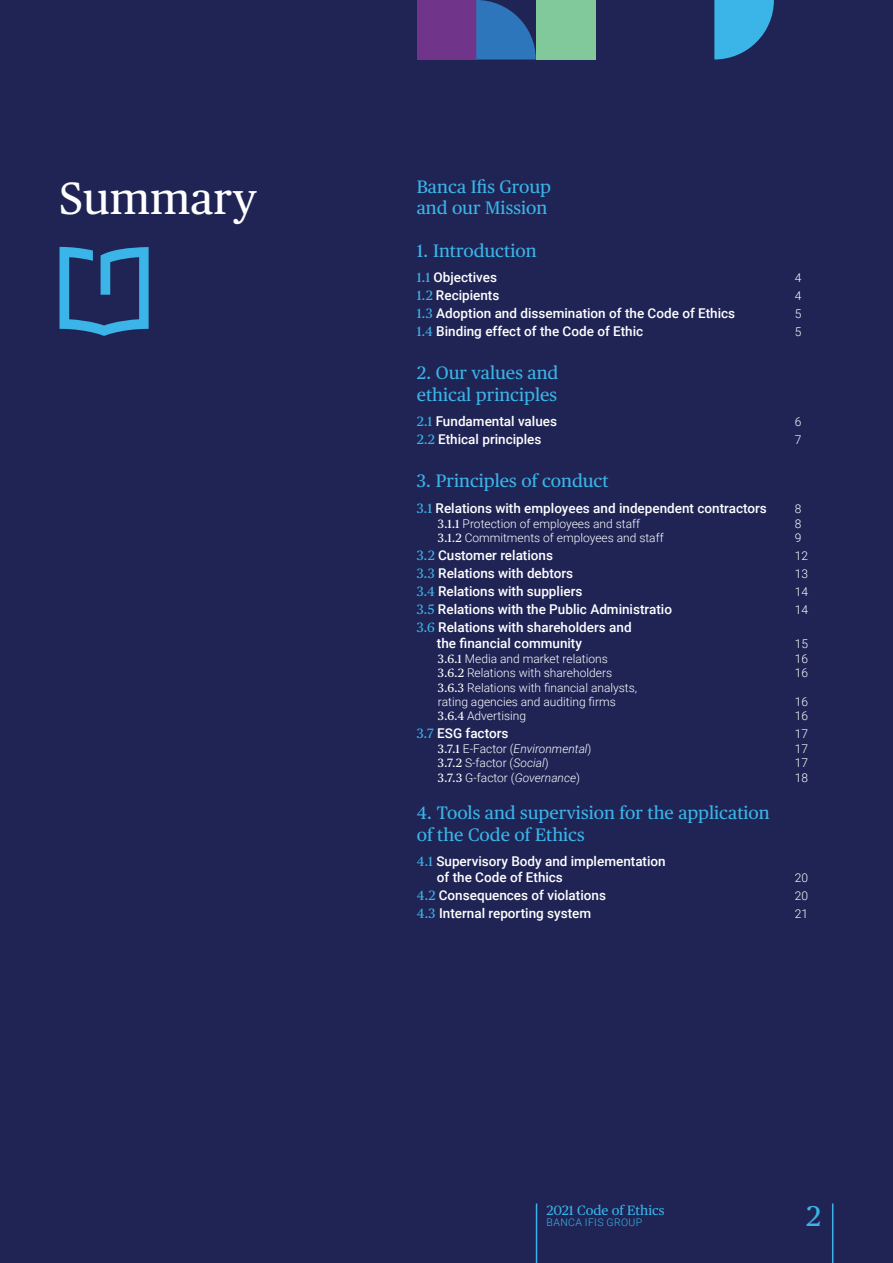
<style>
.page{position:relative;width:893px;height:1263px;background:#1f2455}
.page>*{position:absolute;margin:0;border:0;box-sizing:border-box;transform-origin:0 0}
.t1{font:45px "Publico Text";color:#fff}
.t2{font:28.5px "Publico Text";color:#3bb4e7}
.t3{font:18px/21.6px "Publico Text";color:#3bb4e7}
.t4{font:500 13.5px/16.2px "Roboto";color:#fff}
.t5{font:13.5px "Publico Text";color:#3bb4e7}
.t6{font:300 12px/14.4px "Roboto";color:#fff}
.t7{font:italic 300 12px "Roboto";color:#fff}
.t8{font:300 10.5px "Roboto";letter-spacing:.035em;color:#3bb4e7}
.s1{font-family:"Publico Text";font-weight:400;color:#3bb4e7}
.s2{font-family:"Publico Text";font-weight:400}
.s3{font-family:"Publico Text";font-weight:400;font-style:normal}
.s4{font-style:normal}
.s5{font-style:italic}
</style>
<div class="page">
<hr style="left:832px;top:1203px;width:1px;height:60px;background:#3bb4e7">
<hr style="left:536px;top:1203px;width:1px;height:60px;background:#3bb4e7">
<svg style="left:60px;top:247px;width:89px;height:89px"></svg>
<div style="left:417px;top:0;width:59px;height:60px;background:#70358b"></div>
<div style="left:536px;top:0;width:59px;height:60px;background:#81c99b"></div>
<svg style="left:476px;top:0;width:60px;height:60px"></svg>
<svg style="left:714px;top:0;width:60px;height:59px"></svg>
<h1 class="t1" style="left:60px;top:164px;width:199px">Summary</h1>
<h3 class="t3" style="left:417px;top:174px;width:136px">Banca Ifis Group and our Mission</h3>
<h3 class="t3" style="left:417px;top:239px;width:121px">1. Introduction</h3>
<p class="t4" style="left:417px;top:269px;width:82px"><span class="s1">1.1</span> Objectives</p>
<p class="t6" style="left:795px;top:270px;width:8px">4</p>
<p class="t4" style="left:417px;top:287px;width:84px"><span class="s1">1.2</span> Recipients</p>
<p class="t6" style="left:795px;top:288px;width:8px">4</p>
<p class="t4" style="left:417px;top:305px;width:320px"><span class="s1">1.3</span> Adoption and dissemination of the Code of Ethics</p>
<p class="t6" style="left:795px;top:306px;width:8px">5</p>
<p class="t4" style="left:417px;top:323px;width:228px"><span class="s1">1.4</span> Binding effect of the Code of Ethic</p>
<p class="t6" style="left:795px;top:324px;width:8px">5</p>
<h3 class="t3" style="left:417px;top:361px;width:143px">2. Our values and ethical principles</h3>
<p class="t4" style="left:417px;top:412px;width:142px"><span class="s1">2.1</span> Fundamental values</p>
<p class="t6" style="left:795px;top:414px;width:8px">6</p>
<p class="t4" style="left:417px;top:430px;width:126px"><span class="s1">2.2</span> Ethical principles</p>
<p class="t6" style="left:795px;top:432px;width:8px">7</p>
<h3 class="t3" style="left:417px;top:469px;width:193px">3. Principles of conduct</h3>
<p class="t4" style="left:417px;top:500px;width:352px"><span class="s1">3.1</span> Relations with employees and independent contractors</p>
<p class="t6" style="left:795px;top:501px;width:8px">8</p>
<p class="t6" style="left:438px;top:516px;width:204px"><span class="s2">3.1.1</span> Protection of employees and staff</p>
<p class="t6" style="left:795px;top:516px;width:8px">8</p>
<p class="t6" style="left:438px;top:530px;width:227px"><span class="s2">3.1.2</span> Commitments of employees and staff</p>
<p class="t6" style="left:795px;top:530px;width:8px">9</p>
<p class="t4" style="left:417px;top:547px;width:138px"><span class="s1">3.2</span> Customer relations</p>
<p class="t6" style="left:795px;top:548px;width:15px">12</p>
<p class="t4" style="left:417px;top:565px;width:158px"><span class="s1">3.3</span> Relations with debtors</p>
<p class="t6" style="left:795px;top:566px;width:15px">13</p>
<p class="t4" style="left:417px;top:583px;width:167px"><span class="s1">3.4</span> Relations with suppliers</p>
<p class="t6" style="left:795px;top:584px;width:15px">14</p>
<p class="t4" style="left:417px;top:601px;width:257px"><span class="s1">3.5</span> Relations with the Public Administratio</p>
<p class="t6" style="left:795px;top:602px;width:15px">14</p>
<p class="t4" style="left:437px;top:619px;width:196px;text-indent:-20px"><span class="s1">3.6</span> Relations with shareholders and the financial community</p>
<p class="t6" style="left:795px;top:636px;width:15px">15</p>
<p class="t6" style="left:438px;top:651px;width:171px"><span class="s2">3.6.1</span> Media and market relations</p>
<p class="t6" style="left:795px;top:651px;width:15px">16</p>
<p class="t6" style="left:438px;top:665px;width:176px"><span class="s2">3.6.2</span> Relations with shareholders</p>
<p class="t6" style="left:795px;top:665px;width:15px">16</p>
<p class="t6" style="left:438px;top:680px;width:201px"><span class="s2">3.6.3</span> Relations with financial analysts, rating agencies and auditing firms</p>
<p class="t6" style="left:795px;top:694px;width:15px">16</p>
<p class="t6" style="left:438px;top:708px;width:90px"><span class="s2">3.6.4</span> Advertising</p>
<p class="t6" style="left:795px;top:708px;width:15px">16</p>
<p class="t4" style="left:417px;top:725px;width:93px"><span class="s1">3.7</span> ESG factors</p>
<p class="t6" style="left:795px;top:726px;width:15px">17</p>
<p class="t7" style="left:438px;top:740px;width:155px"><span class="s3">3.7.1</span> <span class="s4">E-Factor (</span>Environmental<span class="s4">)</span></p>
<p class="t6" style="left:795px;top:741px;width:15px">17</p>
<p class="t6" style="left:438px;top:755px;width:112px"><span class="s2">3.7.2</span> S-factor (<span class="s5">Social</span>)</p>
<p class="t6" style="left:795px;top:755px;width:15px">17</p>
<p class="t6" style="left:438px;top:770px;width:144px"><span class="s2">3.7.3</span> G-factor (<span class="s5">Governance</span>)</p>
<p class="t6" style="left:795px;top:770px;width:15px">18</p>
<h3 class="t3" style="left:417px;top:801px;width:354px">4. Tools and supervision for the application of the Code of Ethics</h3>
<p class="t4" style="left:437px;top:852px;width:230px;text-indent:-20px"><span class="s1">4.1</span> Supervisory Body and implementation of the Code of Ethics</p>
<p class="t6" style="left:795px;top:870px;width:15px">20</p>
<p class="t4" style="left:417px;top:886px;width:191px"><span class="s1">4.2</span> Consequences of violations</p>
<p class="t6" style="left:795px;top:888px;width:15px">20</p>
<p class="t4" style="left:417px;top:904px;width:176px"><span class="s1">4.3</span> Internal reporting system</p>
<p class="t6" style="left:795px;top:906px;width:15px">21</p>
<p class="t5" style="left:546px;top:1200px;width:120px">2021 Code of Ethics</p>
<p class="t8" style="left:547px;top:1215px;width:97px">BANCA IFIS GROUP</p>
<h2 class="t2" style="left:806px;top:1194px;width:16px">2</h2>
</div>
